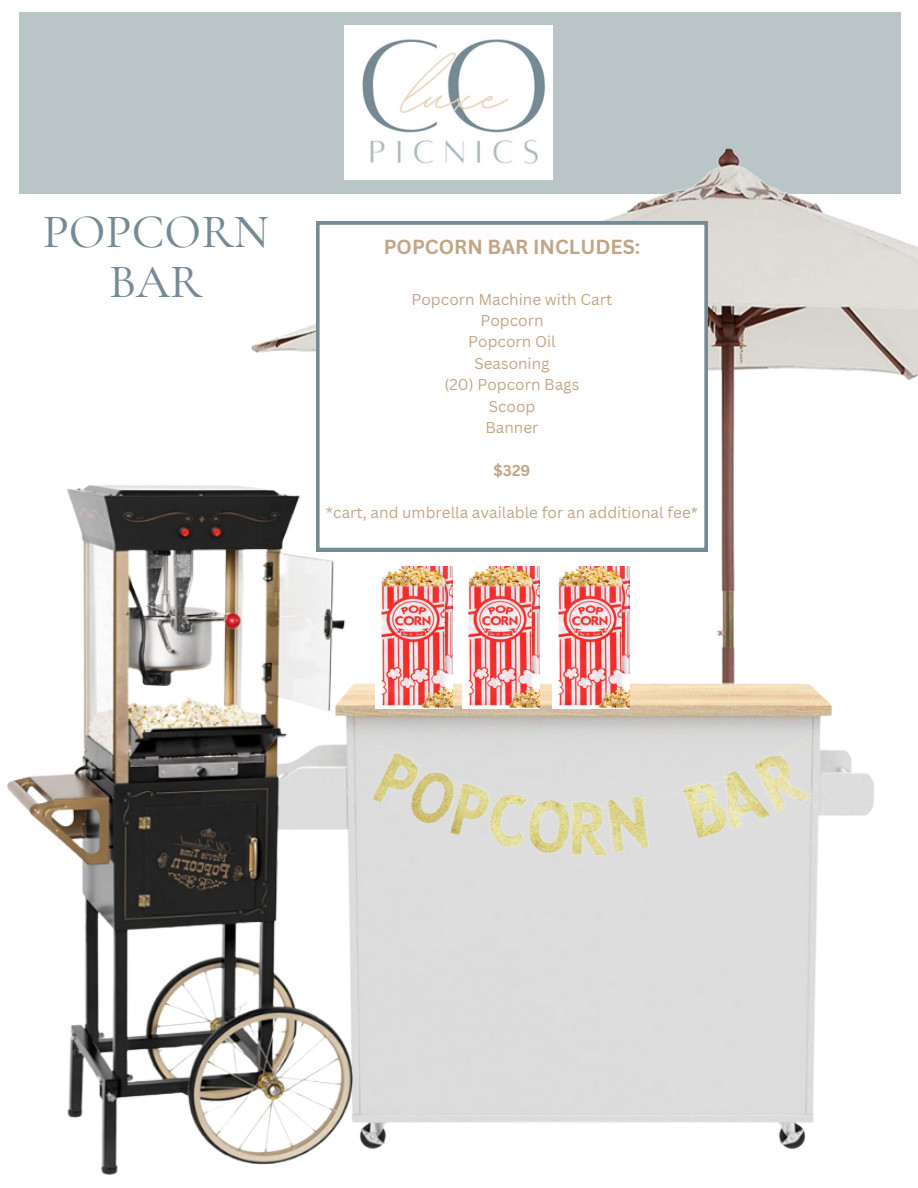
<style>
.page{position:relative;width:918px;height:1188px;background:#fff}
.page>*{position:absolute;margin:0;border:0;box-sizing:border-box;transform-origin:0 0}
.t1{font:500 48px/49.5px "Cormorant Garamond";color:#768a94;text-align:center}
.t2{font:700 19.8px "Canva Sans";color:#c1a586}
.t3{font:15.3px/21.3px "Canva Sans";color:#c1a586;text-align:center}
.t4{font:700 15.3px "Canva Sans";color:#c1a586}
</style>
<div class="page">
<div style="left:19px;top:13px;width:882px;height:181px;background:#b9c5c7"></div>
<img style="left:345px;top:26px;width:208px;height:122px">
<img style="left:251px;top:148px;width:667px;height:522px">
<img style="left:376px;top:670px;width:498px;height:479px">
<img style="left:7px;top:477px;width:369px;height:698px">
<img style="left:376px;top:566px;width:76px;height:142px">
<img style="left:463px;top:566px;width:76px;height:142px">
<img style="left:553px;top:566px;width:76px;height:142px">
<svg style="left:316px;top:221px;width:392px;height:330px"></svg>
<img style="left:353px;top:723px;width:466px;height:152px">
<h1 class="t1" style="left:43px;top:207px;width:228px">POPCORN<br>BAR</h1>
<p class="t2" style="left:384px;top:233px;width:258px">POPCORN BAR INCLUDES:</p>
<p class="t3" style="left:412px;top:288px;width:202px">Popcorn Machine with Cart<br>Popcorn<br>Popcorn Oil<br>Seasoning<br>(20) Popcorn Bags<br>Scoop<br>Banner</p>
<p class="t4" style="left:494px;top:459px;width:38px">$329</p>
<p class="t3" style="left:326px;top:502px;width:374px">*cart, and umbrella available for an additional fee*</p>
</div>
